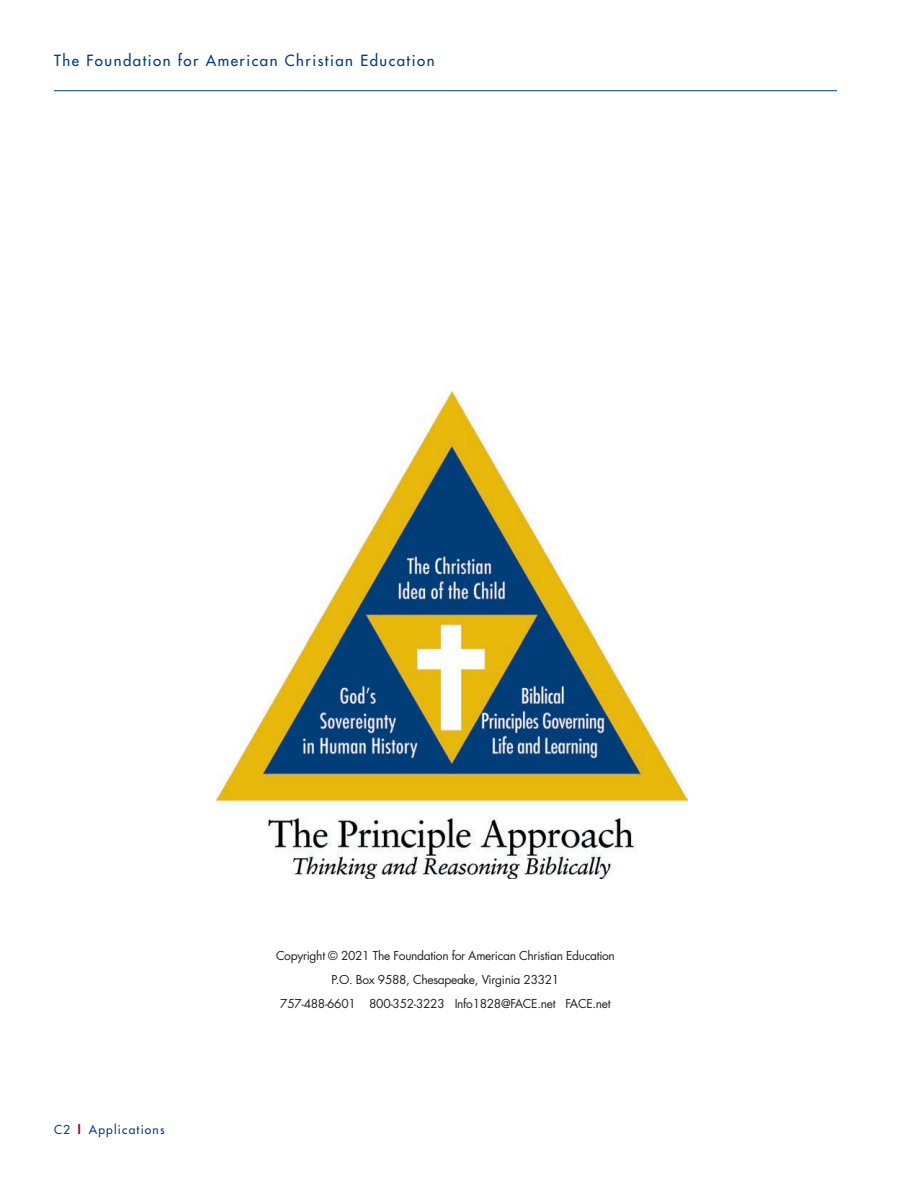
<style>
.page{position:relative;width:918px;height:1188px;background:#fff}
.page>*{position:absolute;margin:0;border:0;box-sizing:border-box;transform-origin:0 0}
.t1{font:15px "Futura";letter-spacing:.1em;color:#003e7a}
.t2{font:12px/24px "Futura";letter-spacing:-.025em;color:#231f20;text-align:center}
.t3{font:12px "Futura";letter-spacing:.1em;color:#003e7a}
.s1{font-weight:700;color:#9d0144}
</style>
<div class="page">
<hr style="left:54px;top:90px;width:783px;height:1px;background:#003e7a">
<img style="left:216px;top:392px;width:471px;height:486px">
<p class="t1" style="left:54px;top:51px;width:382px">The Foundation for American Christian Education</p>
<p class="t3" style="left:54px;top:1122px;width:112px">C2 <span class="s1">|</span> Applications</p>
<p class="t2" style="left:276px;top:943px;width:340px">Copyright © 2021 The Foundation for American Christian Education<br>P.O. Box 9588, Chesapeake, Virginia 23321<br>757-488-6601 800-352-3223 Info1828@FACE.net FACE.net</p>
</div>
